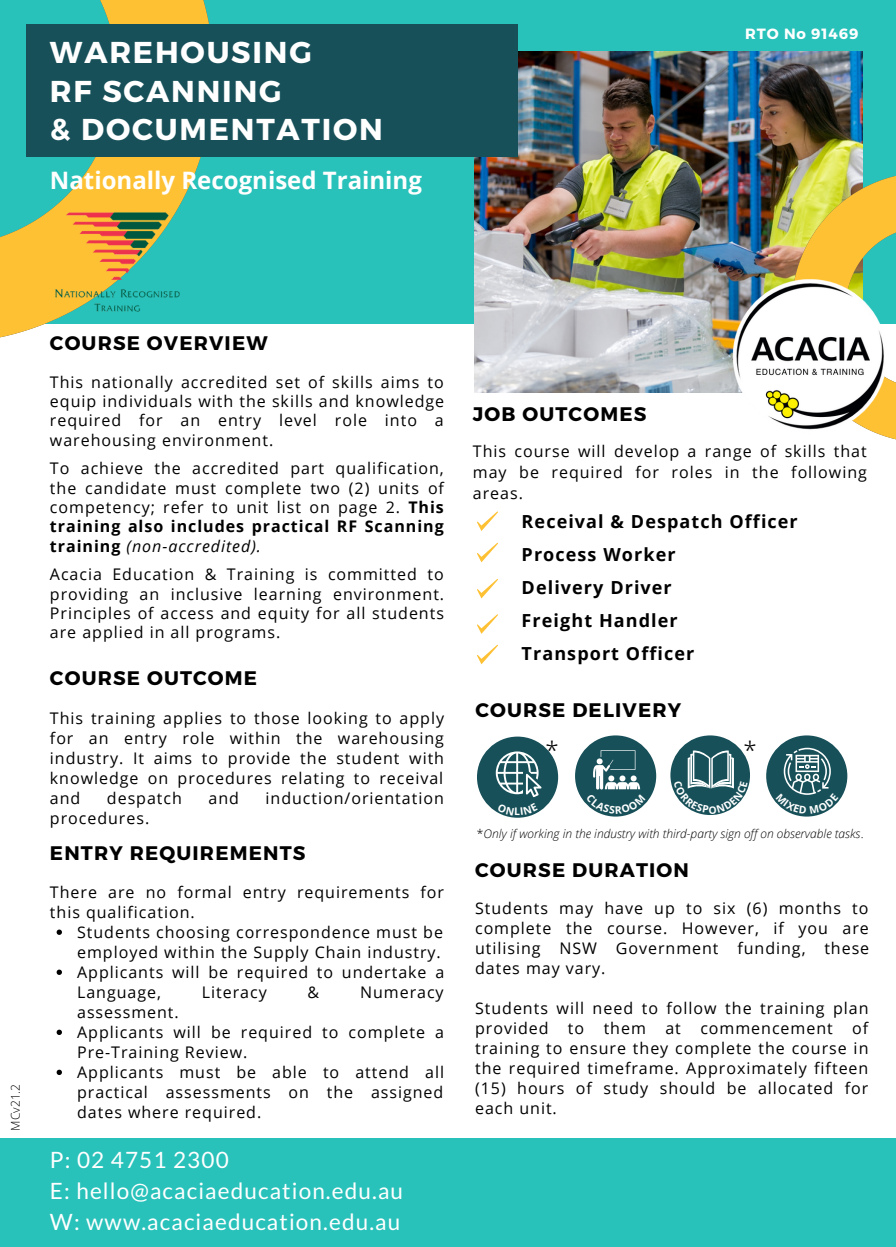
<style>
.page{position:relative;width:896px;height:1247px;background:#fff}
.page>*{position:absolute;margin:0;border:0;box-sizing:border-box;transform-origin:0 0}
.t1{font:700 30.2px "Montserrat";letter-spacing:.06em;color:#fff}
.t2{font:700 24px "Open Sans";color:#fff}
.t3{font:300 24px "Open Sans";color:#000}
.t4{font:22.6px "Lato";letter-spacing:.05em;color:#fff}
.t5{font:700 19.6px "Montserrat";letter-spacing:.06em;color:#000}
.t6{font:700 18px "Open Sans";letter-spacing:.06em;color:#000}
.t7{font:16px/20px "Open Sans";letter-spacing:.06em;color:#000;text-align:justify}
.t8{font:700 14.8px "Montserrat";letter-spacing:.06em;color:#fff}
.t9{font:italic 300 12px "Open Sans";color:#000}
.t10{font:300 12px "Open Sans";color:#000}
.s1{font-weight:700}
.s2{font-style:italic}
.s3{font-style:normal}
</style>
<div class="page">
<div style="left:0;top:0;width:896px;height:323px;background:#28c2bb"></div>
<img style="left:475px;top:51px;width:387px;height:341px">
<svg style="left:0;top:0;width:317px;height:338px"></svg>
<svg style="left:746px;top:127px;width:117px;height:13px"></svg>
<img style="left:746px;top:140px;width:150px;height:300px">
<div style="left:0;top:1138px;width:896px;height:108px;background:#28c2bb"></div>
<img style="left:730px;top:277px;width:159px;height:159px;border-radius:50%">
<svg style="left:477px;top:579px;width:21px;height:19px"></svg>
<svg style="left:477px;top:543px;width:21px;height:19px"></svg>
<svg style="left:477px;top:511px;width:21px;height:20px"></svg>
<div style="left:27px;top:25px;width:491px;height:132px;background:#175059"></div>
<svg style="left:477px;top:614px;width:21px;height:20px"></svg>
<svg style="left:477px;top:645px;width:21px;height:19px"></svg>
<img style="left:50px;top:194px;width:135px;height:135px">
<svg style="left:57px;top:929px;width:5px;height:6px"></svg>
<svg style="left:57px;top:969px;width:5px;height:6px"></svg>
<svg style="left:57px;top:1029px;width:5px;height:6px"></svg>
<svg style="left:57px;top:1069px;width:5px;height:6px"></svg>
<div style="left:477px;top:736px;width:81px;height:81px;background:#175059;border-radius:50%"></div>
<svg style="left:496px;top:751px;width:45px;height:46px"></svg>
<div style="left:575px;top:735px;width:81px;height:81px;background:#175059;border-radius:50%"></div>
<div style="left:670px;top:735px;width:80px;height:80px;background:#175059;border-radius:50%"></div>
<div style="left:766px;top:735px;width:81px;height:81px;background:#175059;border-radius:50%"></div>
<svg style="left:497px;top:812px;width:41px;height:3px"></svg>
<svg style="left:586px;top:750px;width:59px;height:64px"></svg>
<svg style="left:674px;top:750px;width:73px;height:63px"></svg>
<svg style="left:775px;top:747px;width:63px;height:67px"></svg>
<p class="t1" style="left:50px;top:33px;width:263px">WAREHOUSING</p>
<p class="t1" style="left:50px;top:72px;width:233px">RF SCANNING</p>
<p class="t1" style="left:50px;top:110px;width:334px">&amp; DOCUMENTATION</p>
<p class="t2" style="left:50px;top:164px;width:373px">Nationally Recognised Training</p>
<p class="t8" style="left:745px;top:24px;width:115px">RTO No 91469</p>
<p class="t10" style="left:7px;top:1130px;width:48px;rotate:-90deg">MCv21.2</p>
<p class="t5" style="left:50px;top:330px;width:219px">COURSE OVERVIEW</p>
<p class="t7" style="left:50px;top:371px;width:396px;line-height:19.4px">This nationally accredited set of skills aims to equip individuals with the skills and knowledge required for an entry level role into a warehousing environment.</p>
<p class="t7" style="left:50px;top:458px;width:395px;line-height:19.4px">To achieve the accredited part qualification, the candidate must complete two (2) units of competency; refer to unit list on page 2. <span class="s1">This training also includes practical RF Scanning training</span> <span class="s2">(non-accredited).</span></p>
<p class="t7" style="left:50px;top:564px;width:396px;line-height:19.4px">Acacia Education &amp; Training is committed to providing an inclusive learning environment.<br>Principles of access and equity for all students are applied in all programs.</p>
<p class="t5" style="left:50px;top:665px;width:209px">COURSE OUTCOME</p>
<p class="t7" style="left:50px;top:707px;width:395px">This training applies to those looking to apply for an entry role within the warehousing industry. It aims to provide the student with knowledge on procedures relating to receival and</p>
<p class="t7" style="left:107px;top:787px;width:76px">despatch</p>
<p class="t7" style="left:208px;top:787px;width:32px">and</p>
<p class="t7" style="left:265px;top:787px;width:180px">induction/orientation</p>
<p class="t7" style="left:50px;top:807px;width:101px">procedures.</p>
<p class="t5" style="left:50px;top:840px;width:257px">ENTRY REQUIREMENTS</p>
<p class="t7" style="left:50px;top:881px;width:395px">There are no formal entry requirements for this qualification.</p>
<p class="t7" style="left:77px;top:921px;width:367px">Students choosing correspondence must be employed within the Supply Chain industry.</p>
<p class="t7" style="left:77px;top:961px;width:368px">Applicants will be required to undertake a<br>Language,</p>
<p class="t7" style="left:202px;top:981px;width:66px">Literacy</p>
<p class="t7" style="left:307px;top:981px;width:13px">&amp;</p>
<p class="t7" style="left:360px;top:981px;width:85px">Numeracy</p>
<p class="t7" style="left:77px;top:1001px;width:103px">assessment.</p>
<p class="t7" style="left:77px;top:1021px;width:368px">Applicants will be required to complete a<br>Pre-Training Review.</p>
<p class="t7" style="left:77px;top:1061px;width:368px">Applicants must be able to attend all practical assessments on the assigned dates where required.</p>
<p class="t4" style="left:50px;top:1146px;width:180px">P: 02 4751 2300</p>
<p class="t4" style="left:50px;top:1177px;width:354px">E: hello@acaciaeducation.edu.au</p>
<p class="t4" style="left:50px;top:1208px;width:352px">W: www.acaciaeducation.edu.au</p>
<p class="t5" style="left:473px;top:401px;width:175px">JOB OUTCOMES</p>
<p class="t7" style="left:473px;top:440px;width:395px;line-height:21.4px">This course will develop a range of skills that may be required for roles in the following areas.</p>
<p class="t6" style="left:521px;top:509px;width:278px">Receival &amp; Despatch Officer</p>
<p class="t6" style="left:521px;top:541px;width:155px">Process Worker</p>
<p class="t6" style="left:521px;top:574px;width:152px">Delivery Driver</p>
<p class="t6" style="left:521px;top:607px;width:157px">Freight Handler</p>
<p class="t6" style="left:521px;top:640px;width:174px">Transport Officer</p>
<p class="t5" style="left:475px;top:697px;width:207px">COURSE DELIVERY</p>
<p class="t3" style="left:545px;top:733px;width:15px">*</p>
<p class="t3" style="left:743px;top:733px;width:15px">*</p>
<p class="t9" style="left:477px;top:825px;width:388px"><span class="s3">*</span>Only if working in the industry with third-party sign off on observable tasks<span class="s3">.</span></p>
<p class="t5" style="left:475px;top:857px;width:215px">COURSE DURATION</p>
<p class="t7" style="left:475px;top:898px;width:395px">Students may have up to six (6) months to complete the course. However, if you are utilising NSW Government funding, these dates may vary.</p>
<p class="t7" style="left:475px;top:998px;width:395px">Students will need to follow the training plan provided to them at commencement of training to ensure they complete the course in the required timeframe. Approximately fifteen (15) hours of study should be allocated for each unit.</p>
</div>
